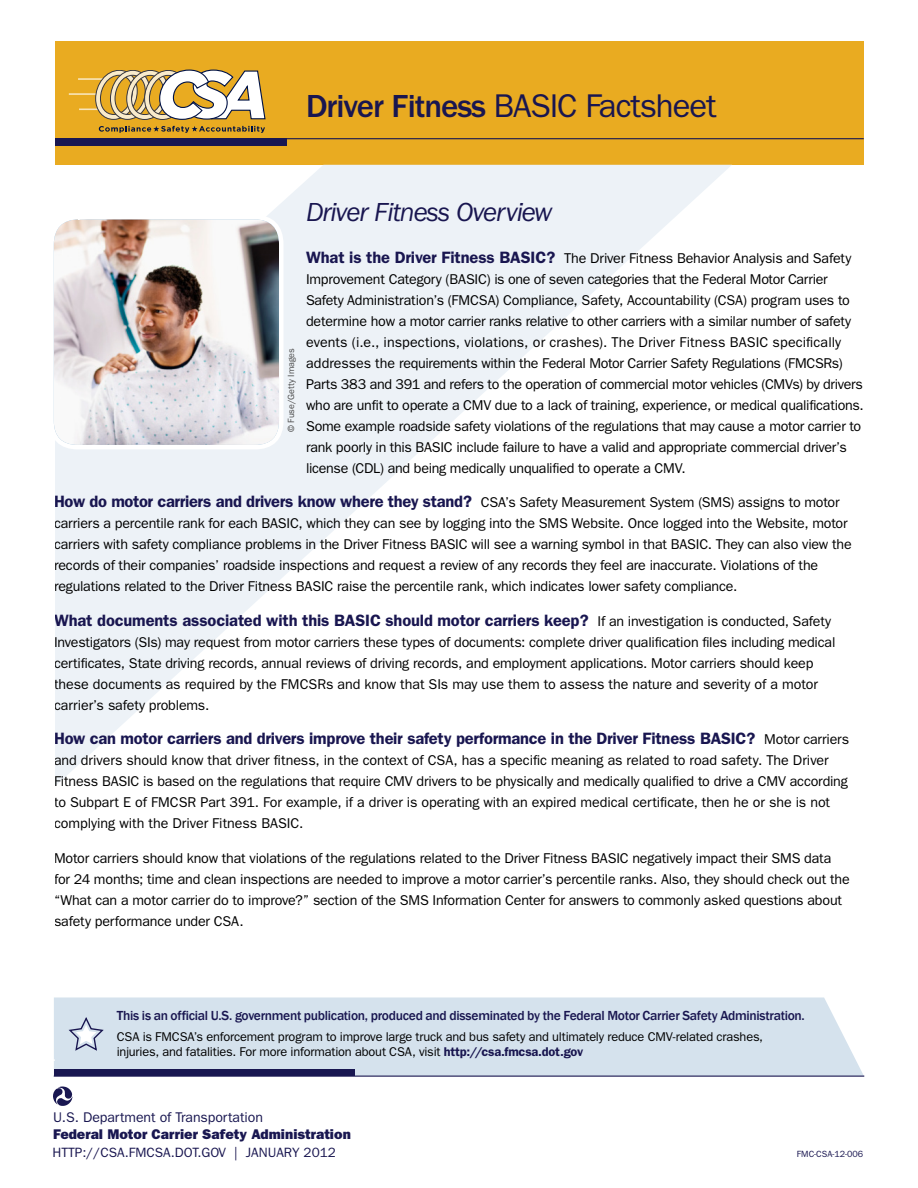
<style>
.page{position:relative;width:918px;height:1188px;background:#fff}
.page>*{position:absolute;margin:0;border:0;box-sizing:border-box;transform-origin:0 0}
.t1{font:33px "ITC Franklin Gothic Std";letter-spacing:-.035em;color:#191650}
.t2{font:italic 27px "ITC Franklin Gothic Std";letter-spacing:-.04em;color:#191650}
.t3{font:600 16.5px "Franklin Gothic";letter-spacing:-.015em;color:#191650}
.t4{font:14.25px/21px "ITC Franklin Gothic Std";letter-spacing:-.015em;color:#000}
.t5{font:14.1px/17px "ITC Franklin Gothic Std Hvy";color:#191751}
.Official-Statement{font:500 13.5px "Franklin Gothic";letter-spacing:-.02em;color:#191650}
.Footer-text{font:13.5px "ITC Franklin Gothic Std";color:#191650}
.CSA-Statement{font:12.75px/15px "ITC Franklin Gothic Std";letter-spacing:-.015em;color:#000}
.t6{font:9px "ITC Franklin Gothic Std";letter-spacing:.005em;color:#4a4a4a}
.Footer-text-2{font:9px "ITC Franklin Gothic Std";color:#191650}
.s1{font-weight:500}
.s2{font-family:"Franklin Gothic";font-weight:600;font-size:16.5px;color:#191650}
.s3{font-family:"ITC Franklin Gothic Std";font-weight:400;font-size:14.25px;color:#000}
.s4{font-weight:600;color:#191650}
.s5{font-family:"ITC Franklin Gothic Std"}
</style>
<div class="page">
<div style="left:54px;top:41px;width:810px;height:123px;background:#e9ab21"></div>
<svg style="left:99px;top:126px;width:166px;height:7px"></svg>
<svg style="left:69px;top:69px;width:197px;height:51px"></svg>
<div style="left:54px;top:139px;width:233px;height:7px;background:#191751"></div>
<hr style="left:54px;top:138px;width:810px;height:1px;background:#191751">
<div style="left:54px;top:998px;width:810px;height:78px;background:#d5e2ed"></div>
<svg style="left:67px;top:1017px;width:38px;height:35px"></svg>
<svg style="left:55px;top:165px;width:676px;height:621px"></svg>
<svg style="left:53px;top:1086px;width:20px;height:20px"></svg>
<div style="left:54px;top:1069px;width:300px;height:7px;background:#191751"></div>
<hr style="left:54px;top:1076px;width:810px;height:1px;background:#191751">
<img style="left:53px;top:213px;width:233px;height:239px">
<p class="t1" style="left:306px;top:87px;width:412px"><span class="s1">Driver Fitness</span> BASIC Factsheet</p>
<p class="t2" style="left:306px;top:197px;width:248px">Driver Fitness Overview</p>
<p class="t4" style="left:306px;top:247px;width:559px"><span class="s2">What is the Driver Fitness BASIC?</span> The Driver Fitness Behavior Analysis and Safety Improvement Category (BASIC) is one of seven categories that the Federal Motor Carrier Safety Administration’s (FMCSA) Compliance, Safety, Accountability (CSA) program uses to determine how a motor carrier ranks relative to other carriers with a similar number of safety events (i.e., inspections, violations, or crashes). The Driver Fitness BASIC specifically addresses the requirements within the Federal Motor Carrier Safety Regulations (FMCSRs)<br>Parts 383 and 391 and refers to the operation of commercial motor vehicles (CMVs) by drivers who are unfit to operate a CMV due to a lack of training, experience, or medical qualifications.<br>Some example roadside safety violations of the regulations that may cause a motor carrier to rank poorly in this BASIC include failure to have a valid and appropriate commercial driver’s license (CDL) and being medically unqualified to operate a CMV.</p>
<h5 class="t3" style="left:54px;top:492px;width:787px">How do motor carriers and drivers know where they stand? <span class="s3">CSA’s Safety Measurement System (SMS) assigns to motor</span></h5>
<h5 class="t4" style="left:54px;top:513px;width:799px">carriers a percentile rank for each BASIC, which they can see by logging into the SMS Website. Once logged into the Website, motor carriers with safety compliance problems in the Driver Fitness BASIC will see a warning symbol in that BASIC. They can also view the records of their companies’ roadside inspections and request a review of any records they feel are inaccurate. Violations of the regulations related to the Driver Fitness BASIC raise the percentile rank, which indicates lower safety compliance.</h5>
<h5 class="t3" style="left:54px;top:610px;width:779px">What documents associated with this BASIC should motor carriers keep? <span class="s3">If an investigation is conducted, Safety</span></h5>
<h5 class="t4" style="left:54px;top:631px;width:783px">Investigators (SIs) may request from motor carriers these types of documents: complete driver qualification files including medical certificates, State driving records, annual reviews of driving records, and employment applications. Motor carriers should keep these documents as required by the FMCSRs and know that SIs may use them to assess the nature and severity of a motor carrier’s safety problems.</h5>
<h5 class="t3" style="left:54px;top:729px;width:797px">How can motor carriers and drivers improve their safety performance in the Driver Fitness BASIC? <span class="s3">Motor carriers</span></h5>
<h5 class="t4" style="left:54px;top:750px;width:795px">and drivers should know that driver fitness, in the context of CSA, has a specific meaning as related to road safety. The Driver Fitness BASIC is based on the regulations that require CMV drivers to be physically and medically qualified to drive a CMV according to Subpart E of FMCSR Part 391. For example, if a driver is operating with an expired medical certificate, then he or she is not complying with the Driver Fitness BASIC.</h5>
<h5 class="t4" style="left:54px;top:847px;width:797px">Motor carriers should know that violations of the regulations related to the Driver Fitness BASIC negatively impact their SMS data for 24 months; time and clean inspections are needed to improve a motor carrier’s percentile ranks. Also, they should check out the “What can a motor carrier do to improve?” section of the SMS Information Center for answers to commonly asked questions about safety performance under CSA.</h5>
<p class="t6" style="left:286px;top:432px;width:85px;rotate:-90deg">© Fuse/Getty Images</p>
<p class="Official-Statement" style="left:117px;top:1007px;width:690px">This is an official U.S. government publication, produced and disseminated by the Federal Motor Carrier Safety Administration.</p>
<p class="CSA-Statement" style="left:117px;top:1029px;width:648px">CSA is FMCSA’s enforcement program to improve large truck and bus safety and ultimately reduce CMV-related crashes, injuries, and fatalities. For more information about CSA, visit <span class="s4">http://csa.fmcsa.dot.gov</span></p>
<p class="t5" style="left:53px;top:1108px;width:299px"><span class="s5">U.S. Department of Transportation<br></span>Federal Motor Carrier Safety Administration</p>
<p class="Footer-text" style="left:53px;top:1144px;width:285px">HTTP://CSA.FMCSA.DOT.GOV | JANUARY 2012</p>
<p class="Footer-text-2" style="left:797px;top:1148px;width:68px">FMC-CSA-12-006</p>
</div>
